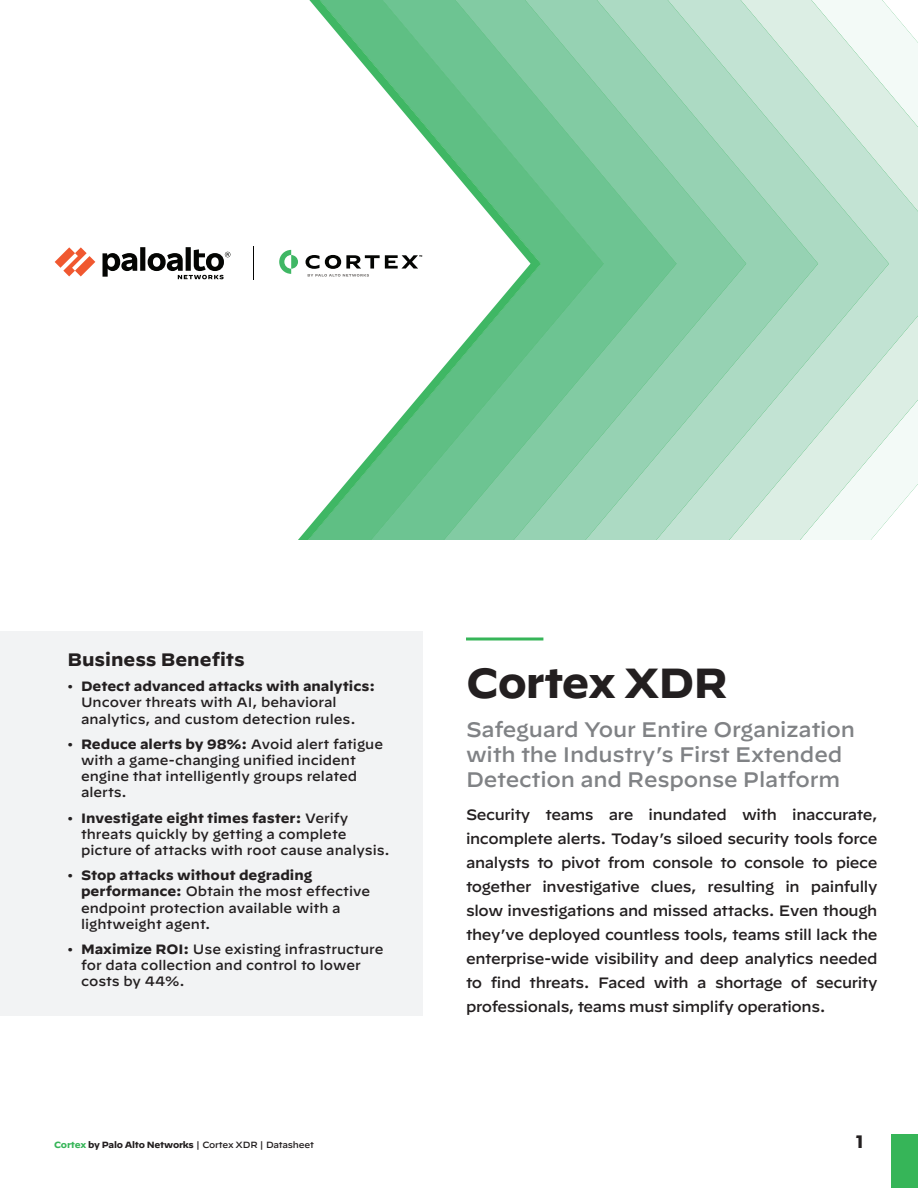
<style>
.page{position:relative;width:918px;height:1188px;background:#fff}
.page>*{position:absolute;margin:0;border:0;box-sizing:border-box;transform-origin:0 0}
.t1{font:700 42px "Decimal";letter-spacing:-.025em;color:#231f20}
.title-page-subtitle{font:500 21px/25.2px "Decimal";letter-spacing:-.01em;color:#808285}
.title-page-sidebar-h{font:700 18px "Decimal";color:#231f20}
.title-page-intro-tex{font:500 15px/24px "Decimal";letter-spacing:-.025em;color:#231f20;text-align:justify}
.title-page-sidebar-b{font:500 13.5px/16.2px "Decimal";color:#231f20}
.t2{font:500 9px "Decimal";letter-spacing:-.025em;color:#231f20}
.s1{font-weight:700}
.s2{font-weight:700;color:#36b558}
</style>
<div class="page">
<div style="left:891px;top:1134px;width:27px;height:54px;background:#36b558"></div>
<svg style="left:55px;top:255px;width:6px;height:13px"></svg>
<svg style="left:889px;top:8px;width:29px;height:511px"></svg>
<svg style="left:818px;top:0;width:71px;height:540px"></svg>
<svg style="left:746px;top:0;width:72px;height:540px;background:#b7dfcb"></svg>
<svg style="left:676px;top:0;width:70px;height:540px;background:#a2d6bc"></svg>
<svg style="left:603px;top:0;width:73px;height:540px;background:#8dcfab"></svg>
<svg style="left:541px;top:0;width:62px;height:540px;background:#7ac89c"></svg>
<svg style="left:61px;top:0;width:480px;height:540px"></svg>
<svg style="left:279px;top:250px;width:19px;height:24px"></svg>
<svg style="left:306px;top:255px;width:116px;height:22px"></svg>
<div style="left:0;top:632px;width:423px;height:384px;background:#f2f3f4"></div>
<hr style="left:466px;top:638px;width:77px;height:2px;background:#36b558">
<p class="title-page-sidebar-h" style="left:68px;top:649px;width:179px">Business Benefits</p>
<p class="title-page-sidebar-b" style="left:81px;top:676px;width:296px;text-indent:-14px">• <span class="s1">Detect advanced attacks with analytics:<br></span>Uncover threats with AI, behavioral analytics, and custom detection rules.</p>
<p class="title-page-sidebar-b" style="left:81px;top:734px;width:304px;text-indent:-14px">• <span class="s1">Reduce alerts by 98%:</span> Avoid alert fatigue with a game-changing unified incident engine that intelligently groups related alerts.</p>
<p class="title-page-sidebar-b" style="left:81px;top:808px;width:310px;text-indent:-14px">• <span class="s1">Investigate eight times faster:</span> Verify threats quickly by getting a complete picture of attacks with root cause analysis.</p>
<p class="title-page-sidebar-b" style="left:81px;top:865px;width:291px;text-indent:-14px">• <span class="s1">Stop attacks without degrading performance:</span> Obtain the most effective endpoint protection available with a lightweight agent.</p>
<p class="title-page-sidebar-b" style="left:81px;top:939px;width:304px;text-indent:-14px">• <span class="s1">Maximize ROI:</span> Use existing infrastructure for data collection and control to lower costs by 44%.</p>
<p class="t1" style="left:466px;top:659px;width:263px">Cortex XDR</p>
<p class="title-page-subtitle" style="left:466px;top:714px;width:391px">Safeguard Your Entire Organization with the Industry’s First Extended<br>Detection and Response Platform</p>
<p class="title-page-intro-tex" style="left:466px;top:801px;width:413px">Security teams are inundated with inaccurate, incomplete alerts. Today’s siloed security tools force analysts to pivot from console to console to piece together investigative clues, resulting in painfully slow investigations and missed attacks. Even though they’ve deployed countless tools, teams still lack the enterprise-wide visibility and deep analytics needed to find threats. Faced with a shortage of security professionals, teams must simplify operations.</p>
<p class="t2" style="left:54px;top:1137px;width:261px"><span class="s2">Cortex</span> <span class="s1">by Palo Alto Networks</span> | Cortex XDR | Datasheet</p>
<h3 class="title-page-sidebar-h" style="left:856px;top:1132px;width:10px">1</h3>
</div>
